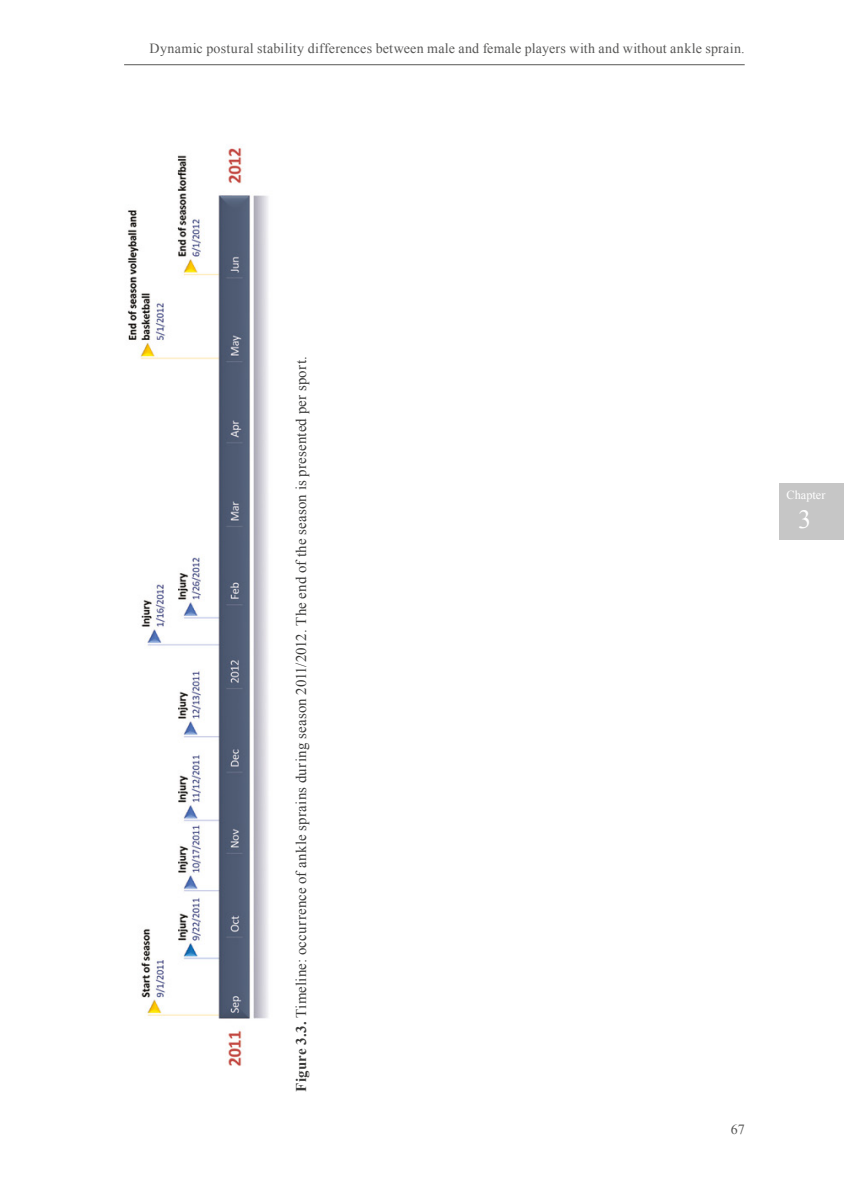
<style>
.page{position:relative;width:844px;height:1191px;background:#fff}
.page>*{position:absolute;margin:0;border:0;box-sizing:border-box;transform-origin:0 0}
.t1{font:26.25px "Times New Roman";color:#fff}
.t2{font:14.88px "Times New Roman";letter-spacing:.01em;color:#3c3c3b}
.t3{font:14px "Times New Roman";letter-spacing:.015em;color:#575756}
.t4{font:12.25px "Times New Roman";color:#fff}
.s1{font-weight:700}
</style>
<div class="page">
<hr style="left:124px;top:64px;width:620px;height:1px;background:#575756">
<div style="left:779px;top:483px;width:64px;height:56px;background:#c6c6c6"></div>
<img style="left:127px;top:147px;width:141px;height:919px">
<p class="t3" style="left:150px;top:38px;width:596px">Dynamic postural stability differences between male and female players with and without ankle sprain.</p>
<p class="t2" style="left:291px;top:1091px;width:737px;rotate:-90deg"><span class="s1">figure 3.3.</span> Timeline: occurrence of ankle sprains during season 2011/2012. The end of the season is presented per sport.</p>
<p class="t4" style="left:786px;top:487px;width:40px">Chapter</p>
<h1 class="t1" style="left:797px;top:501px;width:15px">3</h1>
<p class="t3" style="left:730px;top:1119px;width:15px">67</p>
</div>
